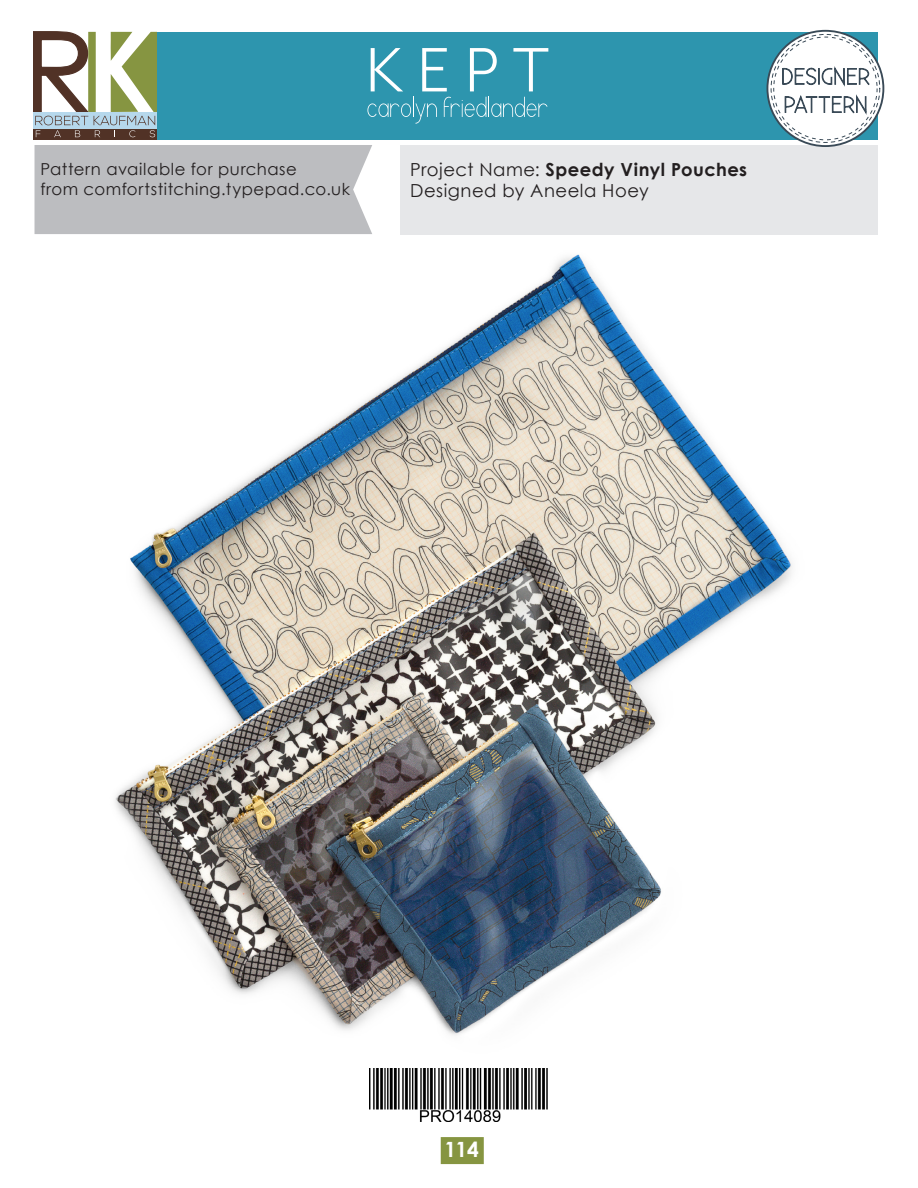
<style>
.page{position:relative;width:918px;height:1188px;background:#fff}
.page>*{position:absolute;margin:0;border:0;box-sizing:border-box;transform-origin:0 0}
.t1{font:700 21px "Century Gothic";color:#fff}
.t2{font:700 18px "Century Gothic";letter-spacing:.025em;color:#231f20}
.t3{font:18px "Century Gothic";letter-spacing:.03em;color:#231f20}
.t4{font:16.5px "Century Gothic";letter-spacing:.03em;color:#231f20}
.s1{font-weight:400}
</style>
<div class="page">
<div style="left:441px;top:1137px;width:43px;height:27px;background:#869541"></div>
<img style="left:369px;top:1068px;width:179px;height:54px">
<img style="left:115px;top:254px;width:678px;height:781px">
<div style="left:35px;top:145px;width:337px;height:89px;background:#bcbdc0"></div>
<div style="left:400px;top:145px;width:478px;height:89px;background:#e6e7e9"></div>
<div style="left:153px;top:32px;width:725px;height:107px;background:#2d95ae"></div>
<svg style="left:34px;top:32px;width:123px;height:107px"></svg>
<svg style="left:767px;top:31px;width:116px;height:115px"></svg>
<div style="left:767px;top:30px;width:117px;height:117px;border:2px solid #3a4a57;border-radius:50%"></div>
<svg style="left:771px;top:34px;width:109px;height:108px"></svg>
<div style="left:774px;top:37px;width:103px;height:103px;background:#fff;border-radius:50%"></div>
<svg style="left:782px;top:66px;width:88px;height:51px"></svg>
<svg style="left:367px;top:97px;width:70px;height:27px"></svg>
<svg style="left:444px;top:97px;width:104px;height:20px"></svg>
<svg style="left:371px;top:48px;width:32px;height:43px"></svg>
<svg style="left:422px;top:48px;width:25px;height:43px"></svg>
<svg style="left:470px;top:48px;width:27px;height:43px"></svg>
<svg style="left:513px;top:48px;width:35px;height:43px"></svg>
<p class="t4" style="left:40px;top:158px;width:258px">Pattern available for purchase</p>
<p class="t4" style="left:40px;top:178px;width:311px">from comfortstitching.typepad.co.uk</p>
<p class="t2" style="left:410px;top:156px;width:339px"><span class="s1">Project Name:</span> Speedy Vinyl Pouches</p>
<p class="t3" style="left:410px;top:178px;width:240px">Designed by Aneela Hoey</p>
<p class="t1" style="left:445px;top:1134px;width:36px">114</p>
</div>
